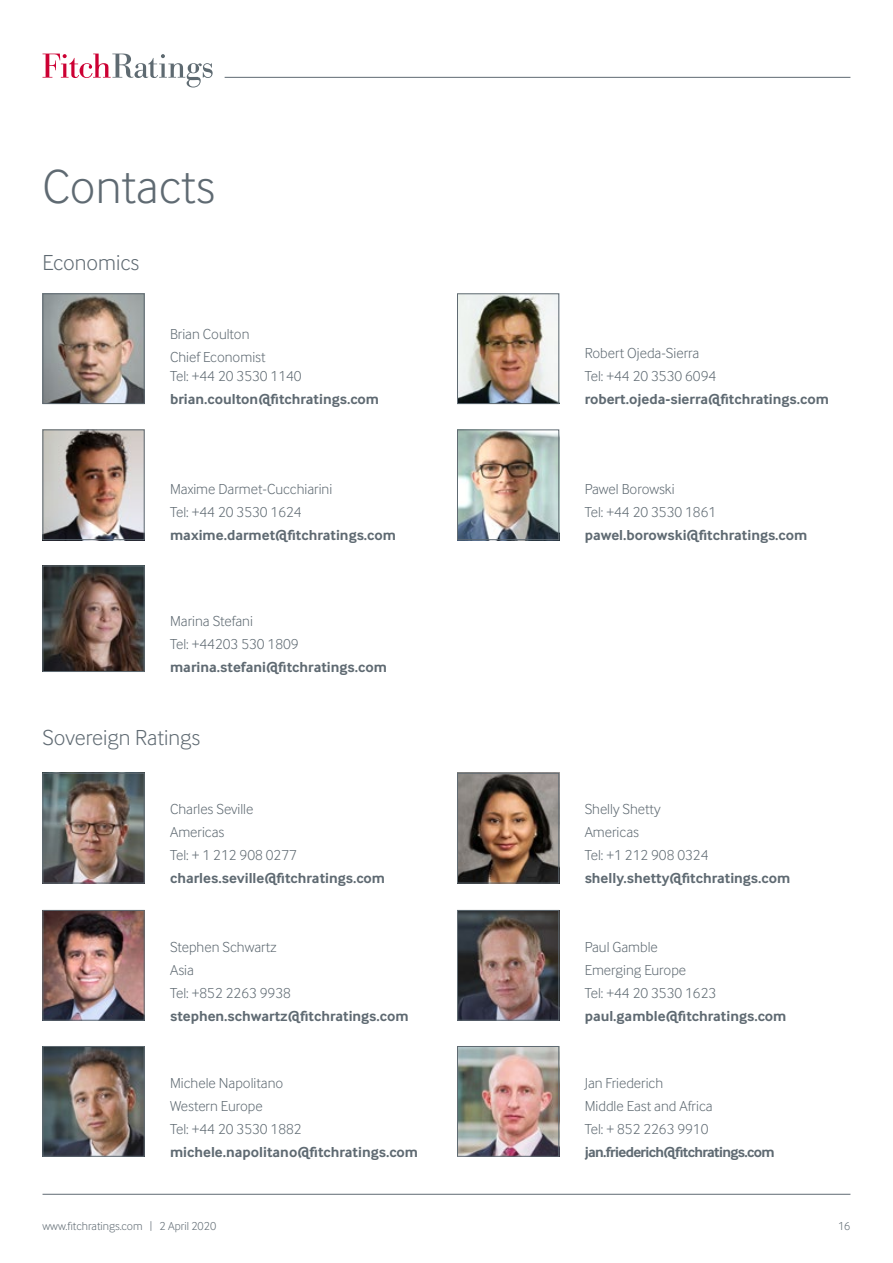
<style>
.page{position:relative;width:893px;height:1263px;background:#fff}
.page>*{position:absolute;margin:0;border:0;box-sizing:border-box;transform-origin:0 0}
.t1{font:300 49.5px "Inter Face";color:#5f6a72}
.t2{font:300 22.5px "Inter Face";color:#5f6a72}
.t3{font:300 15px/23px "Inter Face";color:#5f6a72}
.t4{font:700 15px "Inter Face";color:#5f6a72}
.t5{font:700 15px "Inter Face";letter-spacing:-.045em;color:#5f6a72}
.t6{font:300 12px "Inter Face";color:#5f6a72}
</style>
<div class="page">
<svg style="left:43px;top:54px;width:170px;height:34px"></svg>
<hr style="left:225px;top:77px;width:625px;height:1px;background:#5f6a72">
<hr style="left:43px;top:1194px;width:807px;height:1px;background:#5f6a72">
<img style="left:45px;top:295px;width:98px;height:107px">
<div style="left:43px;top:293px;width:102px;height:111px;border:1px solid #5f6a72"></div>
<img style="left:459px;top:295px;width:98px;height:107px">
<div style="left:457px;top:293px;width:102px;height:111px;border:1px solid #5f6a72"></div>
<img style="left:459px;top:431px;width:98px;height:107px">
<div style="left:457px;top:429px;width:102px;height:111px;border:1px solid #5f6a72"></div>
<img style="left:45px;top:775px;width:98px;height:106px">
<div style="left:43px;top:773px;width:102px;height:110px;border:1px solid #5f6a72"></div>
<img style="left:459px;top:775px;width:98px;height:106px">
<div style="left:457px;top:773px;width:102px;height:110px;border:1px solid #5f6a72"></div>
<img style="left:45px;top:1048px;width:98px;height:107px">
<div style="left:43px;top:1046px;width:102px;height:111px;border:1px solid #5f6a72"></div>
<img style="left:45px;top:912px;width:98px;height:106px">
<div style="left:43px;top:910px;width:102px;height:110px;border:1px solid #5f6a72"></div>
<img style="left:459px;top:912px;width:98px;height:106px">
<div style="left:457px;top:910px;width:102px;height:110px;border:1px solid #5f6a72"></div>
<img style="left:45px;top:431px;width:98px;height:107px">
<div style="left:43px;top:429px;width:102px;height:111px;border:1px solid #5f6a72"></div>
<img style="left:459px;top:1048px;width:98px;height:107px">
<div style="left:457px;top:1046px;width:102px;height:111px;border:1px solid #5f6a72"></div>
<img style="left:45px;top:568px;width:98px;height:102px">
<div style="left:43px;top:566px;width:102px;height:106px;border:1px solid #5f6a72"></div>
<h1 class="t1" style="left:43px;top:166px;width:174px">Contacts</h1>
<h2 class="t2" style="left:43px;top:253px;width:98px">Economics</h2>
<p class="t3" style="left:170px;top:324px;width:97px">Brian Coulton<br>Chief Economist</p>
<p class="t3" style="left:170px;top:365px;width:133px">Tel: +44 20 3530 1140</p>
<p class="t4" style="left:170px;top:390px;width:211px">brian.coulton@fitchratings.com</p>
<p class="t3" style="left:170px;top:478px;width:164px">Maxime Darmet-Cucchiarini<br>Tel: +44 20 3530 1624</p>
<p class="t4" style="left:170px;top:526px;width:227px">maxime.darmet@fitchratings.com</p>
<p class="t3" style="left:170px;top:610px;width:130px">Marina Stefani<br>Tel: +44203 530 1809</p>
<p class="t4" style="left:170px;top:658px;width:218px">marina.stefani@fitchratings.com</p>
<h2 class="t2" style="left:43px;top:728px;width:159px">Sovereign Ratings</h2>
<p class="t3" style="left:170px;top:799px;width:128px">Charles Seville<br>Americas<br>Tel: + 1 212 908 0277</p>
<p class="t4" style="left:170px;top:870px;width:217px">charles.seville@fitchratings.com</p>
<p class="t3" style="left:170px;top:936px;width:122px">Stephen Schwartz<br>Asia<br>Tel: +852 2263 9938</p>
<p class="t4" style="left:170px;top:1007px;width:240px">stephen.schwartz@fitchratings.com</p>
<p class="t3" style="left:170px;top:1072px;width:133px">Michele Napolitano<br>Western Europe<br>Tel: +44 20 3530 1882</p>
<p class="t4" style="left:170px;top:1143px;width:250px">michele.napolitano@fitchratings.com</p>
<p class="t3" style="left:585px;top:342px;width:133px">Robert Ojeda-Sierra<br>Tel: +44 20 3530 6094</p>
<p class="t4" style="left:585px;top:390px;width:246px">robert.ojeda-sierra@fitchratings.com</p>
<p class="t3" style="left:585px;top:478px;width:133px">Pawel Borowski<br>Tel: +44 20 3530 1861</p>
<p class="t4" style="left:585px;top:526px;width:224px">pawel.borowski@fitchratings.com</p>
<p class="t3" style="left:585px;top:799px;width:125px">Shelly Shetty<br>Americas<br>Tel: +1 212 908 0324</p>
<p class="t4" style="left:585px;top:870px;width:207px">shelly.shetty@fitchratings.com</p>
<p class="t3" style="left:585px;top:936px;width:133px">Paul Gamble<br>Emerging Europe<br>Tel: +44 20 3530 1623</p>
<p class="t4" style="left:585px;top:1007px;width:203px">paul.gamble@fitchratings.com</p>
<p class="t3" style="left:585px;top:1072px;width:129px">Jan Friederich<br>Middle East and Africa<br>Tel: + 852 2263 9910</p>
<p class="t5" style="left:585px;top:1143px;width:191px">jan.friederich@fitchratings.com</p>
<p class="t6" style="left:43px;top:1219px;width:175px">www.fitchratings.com | 2 April 2020</p>
<p class="t6" style="left:838px;top:1221px;width:14px">16</p>
</div>
